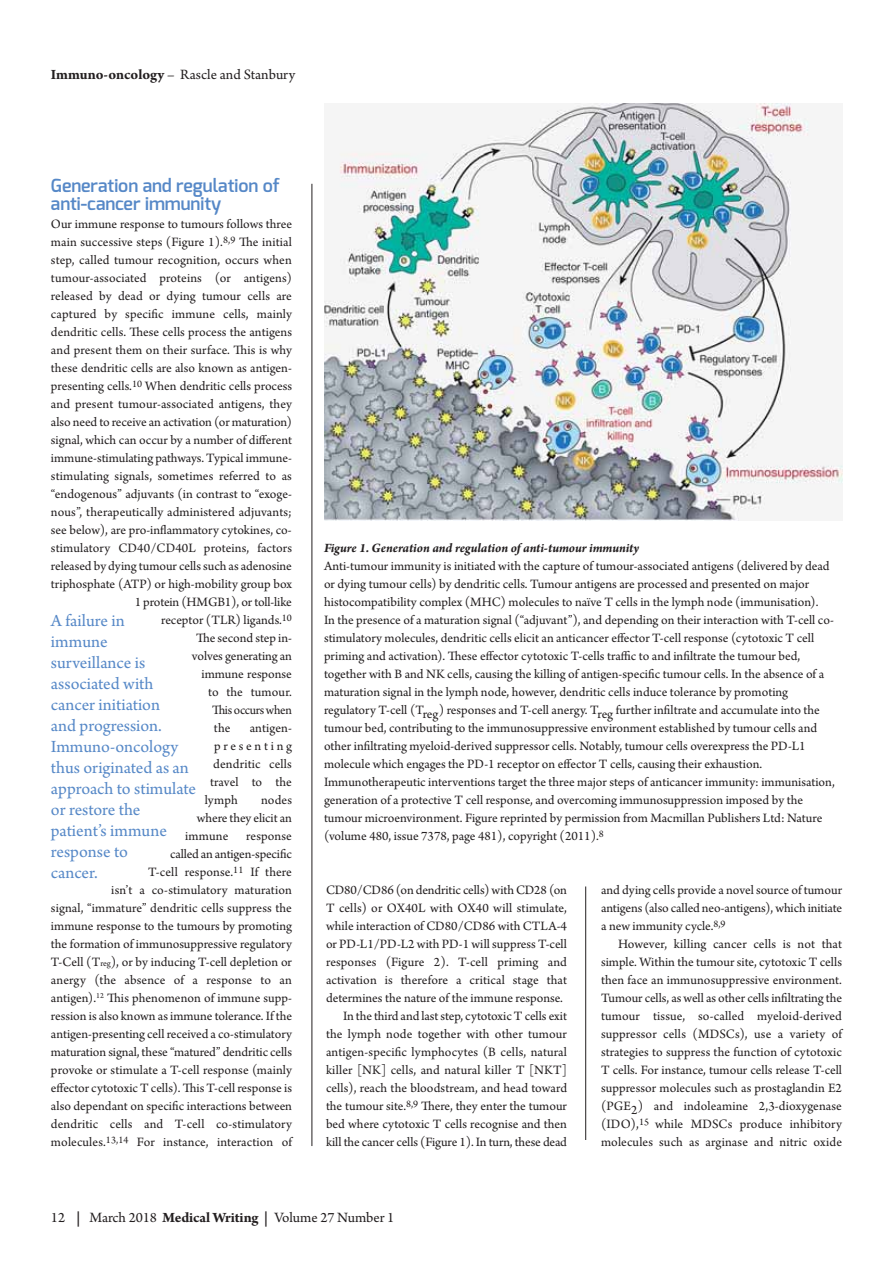
<style>
.page{position:relative;width:893px;height:1263px;background:#fff}
.page>*{position:absolute;margin:0;border:0;box-sizing:border-box;transform-origin:0 0}
.t1{font:18px/21px "Arno Pro";color:#5688c7}
.t2{font:600 18px/18px "Exo";color:#5688c7}
.t3{font:15px "Arno Pro";letter-spacing:-.005em;color:#231f20}
.t4{font:13.5px/18px "Arno Pro";color:#231f20;text-align:justify}
.t5{font:italic 700 13.5px "Arno Pro";letter-spacing:-.005em;color:#231f20}
.t6{font:13.5px "Arno Pro";letter-spacing:-.02em;color:#231f20;scale:.96 1}
.t7{font:13.5px "Arno Pro";letter-spacing:.2em;color:#231f20}
.s1{font-weight:700}
.s2{font-size:9px}
</style>
<div class="page">
<hr style="left:585px;top:886px;width:1px;height:254px;background:#231f20">
<hr style="left:312px;top:184px;width:1px;height:962px;background:#231f20">
<img style="left:324px;top:103px;width:518px;height:417px">
<p class="t3" style="left:51px;top:69px;width:246px"><span class="s1">Immuno-oncology</span> – Rascle and Stanbury</p>
<h1 class="t2" style="left:51px;top:178px;width:230px">Generation and regulation of anti-cancer immunity</h1>
<p class="t4" style="left:51px;top:216px;width:242px">Our immune response to tumours follows three</p>
<p class="t4" style="left:51px;top:234px;width:242px">main successive steps (Figure 1).<sup>8,9</sup> The initial</p>
<p class="t4" style="left:51px;top:252px;width:242px">step, called tumour recognition, occurs when</p>
<p class="t4" style="left:51px;top:270px;width:242px">tumour-associated proteins (or antigens)</p>
<p class="t4" style="left:51px;top:288px;width:242px">released by dead or dying tumour cells are</p>
<p class="t4" style="left:51px;top:306px;width:242px">captured by specific immune cells, mainly</p>
<p class="t4" style="left:51px;top:324px;width:242px">dendritic cells. These cells process the antigens</p>
<p class="t4" style="left:51px;top:342px;width:243px">and present them on their surface. This is why</p>
<p class="t4" style="left:51px;top:360px;width:242px">these dendritic cells are also known as antigen-</p>
<p class="t4" style="left:51px;top:378px;width:242px">presenting cells.<sup>10</sup> When dendritic cells process</p>
<p class="t4" style="left:51px;top:396px;width:242px">and present tumour-associated antigens, they</p>
<p class="t4" style="left:51px;top:414px;width:242px">also need to receive an activation (or maturation)</p>
<p class="t4" style="left:51px;top:432px;width:243px">signal, which can occur by a number of different</p>
<p class="t4" style="left:51px;top:450px;width:242px">immune-stimulating pathways. Typical immune-</p>
<p class="t4" style="left:51px;top:468px;width:242px">stimulating signals, sometimes referred to as</p>
<p class="t4" style="left:51px;top:486px;width:242px">“endogenous” adjuvants (in contrast to “exoge -</p>
<p class="t4" style="left:51px;top:504px;width:242px">nous”, therapeutically administered adjuvants;</p>
<p class="t4" style="left:51px;top:522px;width:242px">see below), are pro-inflammatory cytokines, co-</p>
<p class="t4" style="left:51px;top:540px;width:242px">stimulatory CD40/CD40L proteins, factors</p>
<p class="t4" style="left:51px;top:558px;width:242px">released by dying tumour cells such as adenosine</p>
<p class="t4" style="left:51px;top:576px;width:243px">triphosphate (ATP) or high-mobility group box</p>
<p class="t4" style="left:135px;top:594px;width:159px">1 protein (HMGB1), or toll-like</p>
<p class="t4" style="left:161px;top:612px;width:132px">receptor (TLR) ligands.<sup>10</sup></p>
<p class="t4" style="left:196px;top:630px;width:97px">The second step in -</p>
<p class="t4" style="left:192px;top:648px;width:101px">volves generating an</p>
<p class="t4" style="left:201px;top:666px;width:92px">immune response</p>
<p class="t4" style="left:208px;top:684px;width:85px">to the tumour.</p>
<p class="t6" style="left:212px;top:705px;width:85px">This occurs when</p>
<p class="t4" style="left:214px;top:720px;width:18px">the</p>
<p class="t4" style="left:250px;top:720px;width:44px">antigen-</p>
<p class="t7" style="left:214px;top:741px;width:79px">pre senting</p>
<p class="t4" style="left:213px;top:756px;width:80px">dendritic cells</p>
<p class="t4" style="left:210px;top:774px;width:83px">travel to the</p>
<p class="t4" style="left:205px;top:792px;width:35px">lymph</p>
<p class="t4" style="left:261px;top:792px;width:32px">nodes</p>
<p class="t4" style="left:197px;top:810px;width:97px">where they elicit an</p>
<p class="t4" style="left:185px;top:828px;width:45px">immune</p>
<h1 class="t1" style="left:51px;top:612px;width:147px">A failure in<br>immune<br>surveillance is associated with cancer initiation<br>and progression.<br>Immuno-oncology thus originated as an approach to stimulate or restore the patient’s immune response to<br>cancer.</h1>
<p class="t4" style="left:51px;top:828px;width:243px;text-align:right">response<br>called an antigen-specific<br>T-cell response.<sup>11</sup> If there<br>isn’t a co-stimulatory maturation<br>signal, “immature” dendritic cells suppress the immune response to the tumours by promoting the formation of immunosuppressive regulatory T-Cell (T<span class="s2">reg</span>), or by inducing T-cell depletion or anergy (the absence of a response to an antigen).<sup>12</sup> This phenomenon of immune supp - ression is also known as immune tolerance. If the antigen-presenting cell received a co-stimulatory maturation signal, these “matured” dendritic cells provoke or stimulate a T-cell response (mainly effector cytotoxic T cells). This T-cell response is also dependant on specific interactions between dendritic cells and T-cell co-stimulatory molecules.<sup>13,14</sup> For instance, interaction of</p>
<p class="t5" style="left:324px;top:543px;width:317px">Figure 1. Generation and regulation of anti-tumour immunity</p>
<p class="t4" style="left:324px;top:558px;width:512px;text-align:left">Anti-tumour immunity is initiated with the capture of tumour-associated antigens (delivered by dead or dying tumour cells) by dendritic cells. Tumour antigens are processed and presented on major histocompatibility complex (MHC) molecules to naïve T cells in the lymph node (immunisation).<br>In the presence of a maturation signal (“adjuvant”), and depending on their interaction with T-cell co&shy;stimulatory molecules, dendritic cells elicit an anticancer effector T-cell response (cytotoxic T cell priming and activation). These effector cytotoxic T-cells traffic to and infiltrate the tumour bed, together with B and NK cells, causing the killing of antigen-specific tumour cells. In the absence of a maturation signal in the lymph node, however, dendritic cells induce tolerance by promoting regulatory T-cell (Treg) responses and T-cell anergy. Treg further infiltrate and accumulate into the tumour bed, contributing to the immunosuppressive environment established by tumour cells and other infiltrating myeloid-derived suppressor cells. Notably, tumour cells overexpress the PD-L1 molecule which engages the PD-1 receptor on effector T cells, causing their exhaustion.<br>Immunotherapeutic interventions target the three major steps of anticancer immunity: immunisation, generation of a protective T cell response, and overcoming immunosuppression imposed by the tumour microenvironment. Figure reprinted by permission from Macmillan Publishers Ltd: Nature (volume 480, issue 7378, page 481), copyright (2011).<sup>8</sup></p>
<p class="t4" style="left:326px;top:882px;width:242px">CD80/CD86 (on dendritic cells) with CD28 (on</p>
<p class="t4" style="left:326px;top:900px;width:242px">T cells) or OX40L with OX40 will stimulate,</p>
<p class="t4" style="left:326px;top:918px;width:242px">while interaction of CD80/CD86 with CTLA-4</p>
<p class="t4" style="left:326px;top:936px;width:242px">or PD-L1/PD-L2 with PD-1 will suppress T-cell</p>
<p class="t4" style="left:326px;top:954px;width:242px">responses (Figure 2). T-cell priming and</p>
<p class="t4" style="left:326px;top:972px;width:242px">activation is therefore a critical stage that</p>
<p class="t4" style="left:326px;top:990px;width:238px">determines the nature of the immune response.</p>
<p class="t4" style="left:343px;top:1008px;width:225px">In the third and last step, cytotoxic T cells exit</p>
<p class="t4" style="left:326px;top:1026px;width:242px">the lymph node together with other tumour</p>
<p class="t4" style="left:326px;top:1044px;width:242px">antigen-specific lymphocytes (B cells, natural</p>
<p class="t4" style="left:326px;top:1062px;width:243px">killer [NK] cells, and natural killer T [NKT]</p>
<p class="t4" style="left:326px;top:1080px;width:243px">cells), reach the bloodstream, and head toward</p>
<p class="t4" style="left:326px;top:1098px;width:242px">the tumour site.<sup>8,9</sup> There, they enter the tumour</p>
<p class="t4" style="left:326px;top:1116px;width:242px">bed where cytotoxic T cells recognise and then</p>
<p class="t4" style="left:326px;top:1134px;width:242px">kill the cancer cells (Figure 1). In turn, these dead</p>
<p class="t4" style="left:601px;top:882px;width:242px">and dying cells provide a novel source of tumour antigens (also called neo-antigens), which initiate a new immunity cycle.<sup>8,9</sup></p>
<p class="t4" style="left:601px;top:936px;width:243px;text-indent:17px">However, killing cancer cells is not that simple. Within the tumour site, cytotoxic T cells then face an immunosuppressive environment.<br>Tumour cells, as well as other cells infiltrating the tumour tissue, so-called myeloid-derived suppressor cells (MDSCs), use a variety of strategies to suppress the function of cytotoxic T cells. For instance, tumour cells release T-cell suppressor molecules such as prostaglandin E2 (PGE2) and indoleamine 2,3-dioxygenase (IDO),<sup>15</sup> while MDSCs produce inhibitory molecules such as arginase and nitric oxide</p>
<p class="t3" style="left:51px;top:1212px;width:345px">12 <span class="s1">|</span> March 2018 <span class="s1">Medical Writing |</span> Volume 27 Number 1</p>
</div>
